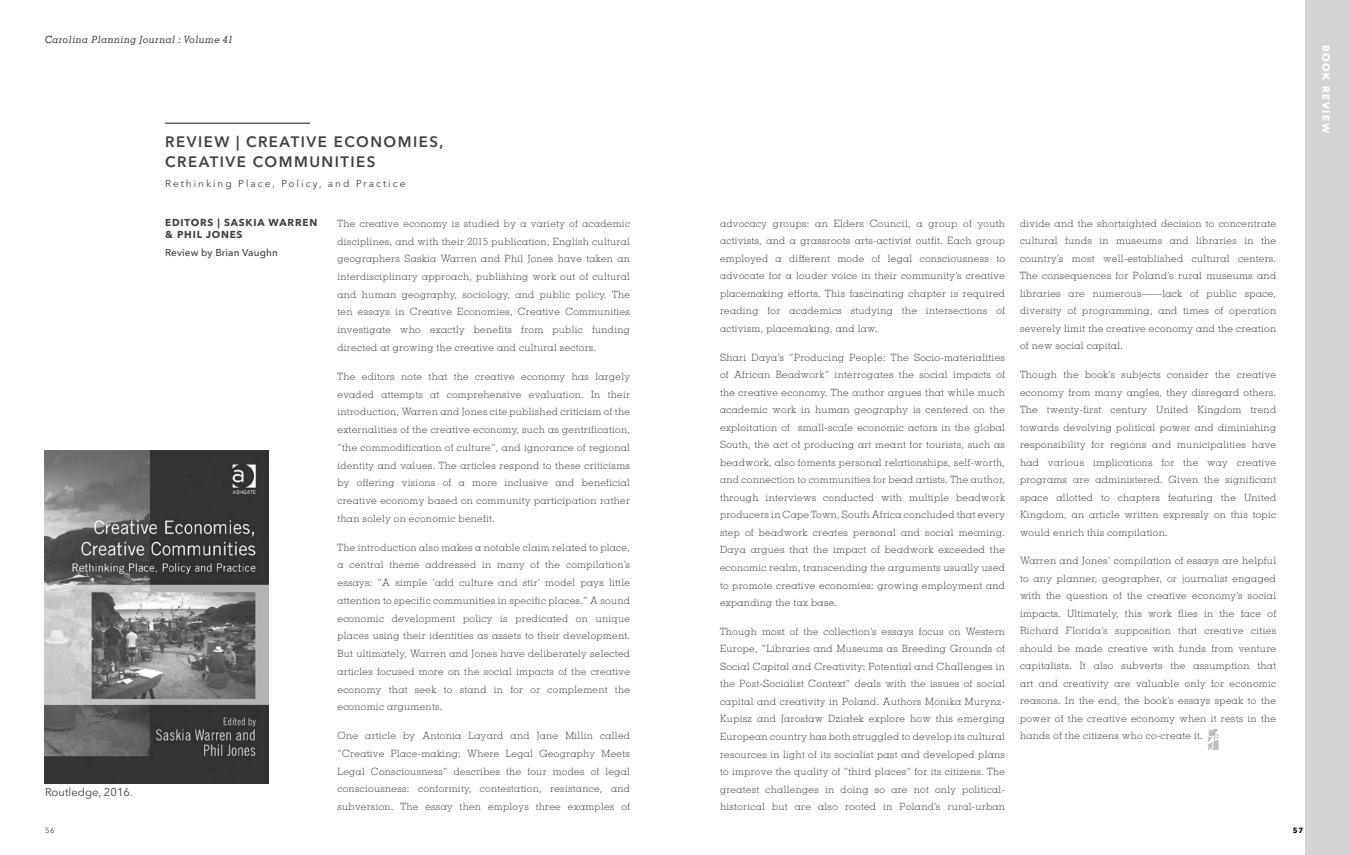
<style>
.page{position:relative;width:1350px;height:855px;background:#fff}
.page>*{position:absolute;margin:0;border:0;box-sizing:border-box;transform-origin:0 0}
.t1{font:600 15px/20px "Avenir Next LT Pro";letter-spacing:.1em;color:#414042}
.t2{font:11.25px "Avenir Next LT Pro";color:#414042}
.t3{font:300 10px/17.5px "Memphis";letter-spacing:.03em;color:#414042;text-align:justify}
.t4{font:10px "Avenir Next LT Pro";letter-spacing:.2em;color:#414042}
.t5{font:italic 500 10px "Memphis";letter-spacing:.025em;color:#414042}
.t6{font:700 10px/12px "Avenir Next LT Pro";letter-spacing:.08em;color:#414042}
.t7{font:500 10px "Avenir Next";letter-spacing:.01em;color:#414042}
.t8{font:700 10px "Avenir Next";letter-spacing:.16em;color:#fff}
.t9{font:7.5px "Avenir Next LT Pro";color:#414042}
.t10{font:700 7.5px "Avenir Next LT Pro";color:#000}
</style>
<div class="page">
<hr style="left:165px;top:123px;width:145px;height:1px;background:#414042">
<img style="left:45px;top:450px;width:224px;height:334px">
<div style="left:1305px;top:0;width:45px;height:855px;background:#d1d3d4"></div>
<svg style="left:1207px;top:729px;width:12px;height:21px"></svg>
<p class="t5" style="left:45px;top:33px;width:190px">Carolina Planning Journal : Volume 41</p>
<p class="t2" style="left:45px;top:785px;width:89px">Routledge, 2016.</p>
<p class="t9" style="left:45px;top:826px;width:11px">56</p>
<h1 class="t1" style="left:165px;top:132px;width:280px">REVIEW | CREATIVE ECONOMIES,<br>CREATIVE COMMUNITIES</h1>
<p class="t4" style="left:165px;top:178px;width:242px">R ethinking Place, Policy, and Practice</p>
<p class="t6" style="left:165px;top:217px;width:154px">EDITORS | SASKIA WARREN &amp; PHIL JONES</p>
<p class="t7" style="left:165px;top:244px;width:114px">Review by Brian Vaughn</p>
<p class="t3" style="left:338px;top:214px;width:294px">The creative economy is studied by a variety of academic disciplines, and with their 2015 publication, English cultural geographers Saskia Warren and Phil Jones have taken an interdisciplinary approach, publishing work out of cultural and human geography, sociology, and public policy. The ten essays in Creative Economies, Creative Communities investigate who exactly benefits from public funding directed at growing the creative and cultural sectors.</p>
<p class="t3" style="left:338px;top:367px;width:294px">The editors note that the creative economy has largely evaded attempts at comprehensive evaluation. In their introduction, Warren and Jones cite published criticism of the externalities of the creative economy, such as gentrification, “the commodification of culture”, and ignorance of regional identity and values. The articles respond to these criticisms by offering visions of a more inclusive and beneficial creative economy based on community participation rather than solely on economic benefit.</p>
<p class="t3" style="left:338px;top:538px;width:294px">The introduction also makes a notable claim related to place, a central theme addressed in many of the compilation’s essays: “A simple ‘add culture and stir’ model pays little attention to specific communities in specific places.” A sound economic development policy is predicated on unique places using their identities as assets to their development.<br>But ultimately, Warren and Jones have deliberately selected articles focused more on the social impacts of the creative economy that seek to stand in for or complement the economic arguments.</p>
<p class="t3" style="left:338px;top:727px;width:294px">One article by Antonia Layard and Jane Millin called “Creative Place-making: Where Legal Geography Meets Legal Consciousness” describes the four modes of legal consciousness: conformity, contestation, resistance, and subversion. The essay then employs three examples of</p>
<p class="t8" style="left:1335px;top:45px;width:90px;rotate:90deg">Book Review</p>
<p class="t3" style="left:720px;top:214px;width:287px">advocacy groups: an Elders Council, a group of youth activists, and a grassroots arts-activist outfit. Each group employed a different mode of legal consciousness to advocate for a louder voice in their community’s creative placemaking efforts. This fascinating chapter is required reading for academics studying the intersections of activism, placemaking, and law.</p>
<p class="t3" style="left:720px;top:348px;width:287px">Shari Daya’s “Producing People: The Socio-materialities of African Beadwork” interrogates the social impacts of the creative economy. The author argues that while much academic work in human geography is centered on the exploitation of small-scale economic actors in the global South, the act of producing art meant for tourists, such as beadwork, also foments personal relationships, self-worth, and connection to communities for bead artists. The author, through interviews conducted with multiple beadwork producers in Cape Town, South Africa concluded that every step of beadwork creates personal and social meaning.<br>Daya argues that the impact of beadwork exceeded the economic realm, transcending the arguments usually used to promote creative economies: growing employment and expanding the tax base.</p>
<p class="t3" style="left:720px;top:622px;width:287px">Though most of the collection’s essays focus on Western Europe, “Libraries and Museums as Breeding Grounds of Social Capital and Creativity: Potential and Challenges in the Post-Socialist Context” deals with the issues of social capital and creativity in Poland. Authors Monika Murynz-Kupisz and Jarosław Działek explore how this emerging European country has both struggled to develop its cultural resources in light of its socialist past and developed plans to improve the quality of “third places” for its citizens. The greatest challenges in doing so are not only political&shy;historical but are also rooted in Poland’s rural-urban</p>
<p class="t3" style="left:1020px;top:214px;width:258px">divide and the shortsighted decision to concentrate cultural funds in museums and libraries in the country’s most well-established cultural centers.<br>The consequences for Poland’s rural museums and libraries are numerous——lack of public space, diversity of programming, and times of operation severely limit the creative economy and the creation of new social capital.</p>
<p class="t3" style="left:1020px;top:366px;width:258px">Though the book’s subjects consider the creative economy from many angles, they disregard others.<br>The twenty-first century United Kingdom trend towards devolving political power and diminishing responsibility for regions and municipalities have had various implications for the way creative programs are administered. Given the significant space allotted to chapters featuring the United Kingdom, an article written expressly on this topic would enrich this compilation.</p>
<p class="t3" style="left:1020px;top:552px;width:258px">Warren and Jones’ compilation of essays are helpful to any planner, geographer, or journalist engaged with the question of the creative economy’s social impacts. Ultimately, this work flies in the face of Richard Florida’s supposition that creative cities should be made creative with funds from venture capitalists. It also subverts the assumption that art and creativity are valuable only for economic reasons. In the end, the book’s essays speak to the power of the creative economy when it rests in the hands of the citizens who co-create it.</p>
<p class="t10" style="left:1293px;top:826px;width:12px">57</p>
</div>
